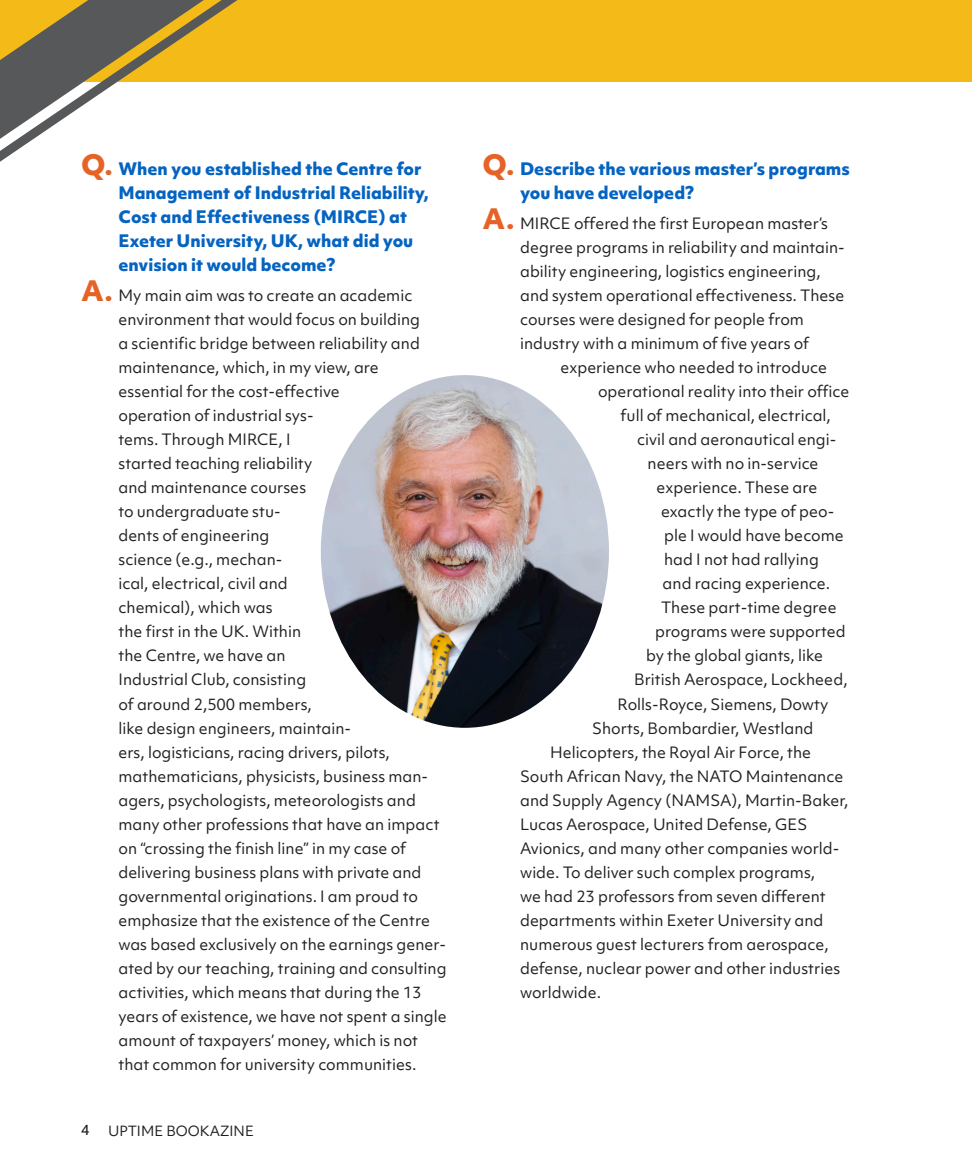
<style>
.page{position:relative;width:972px;height:1175px;background:#fff}
.page>*{position:absolute;margin:0;border:0;box-sizing:border-box;transform-origin:0 0}
._04_Paragraph_Text_S{font:800 16.5px/24px "Objektiv Mk 1";color:#0563c1}
._04_Paragraph_Text_S-2{font:15px/24px "Objektiv Mk 1";color:#231f20}
.t1{font:13.5px "Objektiv Mk 1";color:#231f20}
.t2{font:500 13.5px "Objektiv Mk 1";color:#231f20}
.s1{font-size:27px;color:#e66327}
.s2{font-weight:800;font-size:27px;color:#e66327}
</style>
<div class="page">
<div style="left:0;top:0;width:972px;height:81px;background:#f4bb18"></div>
<svg style="left:0;top:0;width:237px;height:162px"></svg>
<img style="left:321px;top:375px;width:288px;height:353px">
<p class="_04_Paragraph_Text_S" style="left:118px;top:156px;width:312px;text-indent:-38px"><span class="s1">Q.</span> When you established the Centre for Management of Industrial Reliability, Cost and Effectiveness (MIRCE) at Exeter University, UK, what did you envision it would become?</p>
<p class="_04_Paragraph_Text_S-2" style="left:118px;top:283px;width:330px;text-indent:-38px"><span class="s2">A.</span> My main aim was to create an academic environment that would focus on building<br>a scientific bridge between reliability and maintenance, which, in my view, are essential for the cost-effective<br>operation of industrial sys-<br>tems. Through MIRCE, I<br>started teaching reliability<br>and maintenance courses<br>to undergraduate stu-<br>dents of engineering<br>science (e.g., mechan-<br>ical, electrical, civil and<br>chemical), which was<br>the first in the UK. Within<br>the Centre, we have an<br>Industrial Club, consisting<br>of around 2,500 members,<br>like design engineers, maintain-<br>ers, logisticians, racing drivers, pilots, mathematicians, physicists, business man&shy;agers, psychologists, meteorologists and many other professions that have an impact on “crossing the finish line” in my case of delivering business plans with private and governmental originations. I am proud to emphasize that the existence of the Centre was based exclusively on the earnings gener&shy;ated by our teaching, training and consulting activities, which means that during the 13 years of existence, we have not spent a single amount of taxpayers’ money, which is not that common for university communities.</p>
<p class="t2" style="left:81px;top:1120px;width:10px">4</p>
<p class="t1" style="left:108px;top:1121px;width:148px">UPTIME BOOKAZINE</p>
<p class="_04_Paragraph_Text_S" style="left:520px;top:156px;width:331px;text-indent:-38px"><span class="s1">Q.</span> Describe the various master’s programs you have developed?</p>
<p class="_04_Paragraph_Text_S-2" style="left:483px;top:211px;width:347px"><span class="s2">A.</span> MIRCE offered the first European master’s</p>
<p class="_04_Paragraph_Text_S-2" style="left:520px;top:235px;width:326px">degree programs in reliability and maintain-</p>
<p class="_04_Paragraph_Text_S-2" style="left:520px;top:259px;width:302px">ability engineering, logistics engineering,</p>
<p class="_04_Paragraph_Text_S-2" style="left:520px;top:283px;width:326px">and system operational effectiveness. These</p>
<p class="_04_Paragraph_Text_S-2" style="left:520px;top:307px;width:285px">courses were designed for people from</p>
<p class="_04_Paragraph_Text_S-2" style="left:520px;top:331px;width:291px">industry with a minimum of five years of</p>
<p class="_04_Paragraph_Text_S-2" style="left:561px;top:355px;width:268px">experience who needed to introduce</p>
<p class="_04_Paragraph_Text_S-2" style="left:598px;top:379px;width:253px">operational reality into their office</p>
<p class="_04_Paragraph_Text_S-2" style="left:621px;top:403px;width:212px">full of mechanical, electrical,</p>
<p class="_04_Paragraph_Text_S-2" style="left:637px;top:427px;width:201px">civil and aeronautical engi-</p>
<p class="_04_Paragraph_Text_S-2" style="left:648px;top:451px;width:172px">neers with no in-service</p>
<p class="_04_Paragraph_Text_S-2" style="left:657px;top:475px;width:162px">experience. These are</p>
<p class="_04_Paragraph_Text_S-2" style="left:661px;top:499px;width:175px">exactly the type of peo-</p>
<p class="_04_Paragraph_Text_S-2" style="left:664px;top:523px;width:181px">ple I would have become</p>
<p class="_04_Paragraph_Text_S-2" style="left:664px;top:547px;width:156px">had I not had rallying</p>
<p class="_04_Paragraph_Text_S-2" style="left:663px;top:571px;width:169px">and racing experience.</p>
<p class="_04_Paragraph_Text_S-2" style="left:661px;top:595px;width:177px">These part-time degree</p>
<p class="_04_Paragraph_Text_S-2" style="left:655px;top:619px;width:192px">programs were supported</p>
<p class="_04_Paragraph_Text_S-2" style="left:646px;top:643px;width:179px">by the global giants, like</p>
<p class="_04_Paragraph_Text_S-2" style="left:634px;top:667px;width:215px">British Aerospace, Lockheed,</p>
<p class="_04_Paragraph_Text_S-2" style="left:618px;top:691px;width:212px">Rolls-Royce, Siemens, Dowty</p>
<p class="_04_Paragraph_Text_S-2" style="left:592px;top:715px;width:223px">Shorts, Bombardier, Westland</p>
<p class="_04_Paragraph_Text_S-2" style="left:550px;top:739px;width:263px">Helicopters, the Royal Air Force, the</p>
<p class="_04_Paragraph_Text_S-2" style="left:520px;top:763px;width:325px">South African Navy, the NATO Maintenance</p>
<p class="_04_Paragraph_Text_S-2" style="left:520px;top:787px;width:330px">and Supply Agency (NAMSA), Martin-Baker,</p>
<p class="_04_Paragraph_Text_S-2" style="left:520px;top:811px;width:289px">Lucas Aerospace, United Defense, GES</p>
<p class="_04_Paragraph_Text_S-2" style="left:520px;top:835px;width:321px">Avionics, and many other companies world-</p>
<p class="_04_Paragraph_Text_S-2" style="left:520px;top:859px;width:297px">wide. To deliver such complex programs,</p>
<p class="_04_Paragraph_Text_S-2" style="left:520px;top:883px;width:307px">we had 23 professors from seven different</p>
<p class="_04_Paragraph_Text_S-2" style="left:520px;top:907px;width:305px">departments within Exeter University and</p>
<p class="_04_Paragraph_Text_S-2" style="left:520px;top:931px;width:310px">numerous guest lecturers from aerospace,</p>
<p class="_04_Paragraph_Text_S-2" style="left:520px;top:955px;width:322px">defense, nuclear power and other industries</p>
<p class="_04_Paragraph_Text_S-2" style="left:520px;top:979px;width:82px">worldwide.</p>
</div>
